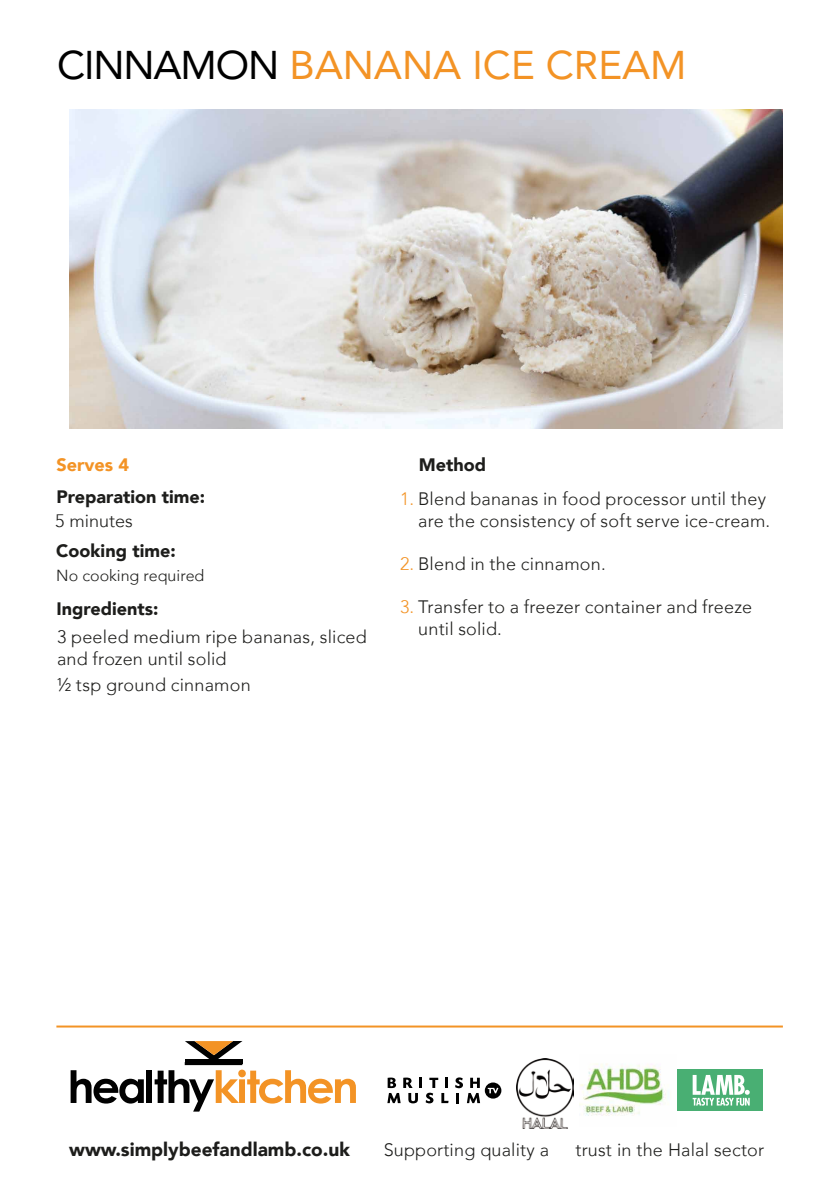
<style>
.page{position:relative;width:840px;height:1191px;background:#fff}
.page>*{position:absolute;margin:0;border:0;box-sizing:border-box;transform-origin:0 0}
.t1{font:40px "Avenir";color:#f39325}
.t2{font:900 19px "Avenir";color:#1d1d1b}
.t3{font:300 18px/22px "Avenir";letter-spacing:.01em;color:#1d1d1b}
.t4{font:900 18px "Avenir";color:#1d1d1b}
.t5{font:900 18px "Avenir";color:#f39325}
.t6{font:300 16px "Avenir";color:#1d1d1b}
.s1{color:#000}
.s2{color:#f39325}
</style>
<div class="page">
<svg style="left:71px;top:1070px;width:73px;height:33px"></svg>
<div style="left:146px;top:1070px;width:6px;height:33px;background:#010101"></div>
<svg style="left:154px;top:1041px;width:202px;height:70px"></svg>
<img style="left:516px;top:1058px;width:57px;height:70px">
<div style="left:676px;top:1069px;width:86px;height:42px;background:#49af73"></div>
<svg style="left:692px;top:1075px;width:57px;height:30px"></svg>
<img style="left:579px;top:1063px;width:90px;height:53px">
<svg style="left:387px;top:1077px;width:61px;height:26px"></svg>
<svg style="left:455px;top:1077px;width:25px;height:26px"></svg>
<svg style="left:484px;top:1082px;width:17px;height:16px"></svg>
<svg style="left:487px;top:1087px;width:11px;height:6px"></svg>
<hr style="left:56px;top:1025px;width:726px;height:2px;background:#f39325">
<img style="left:69px;top:109px;width:713px;height:319px">
<h1 class="t1" style="left:57px;top:33px;width:630px"><span class="s1">CINNAMON</span> BANANA ICE CREAM</h1>
<p class="t5" style="left:56px;top:449px;width:74px">Serves 4</p>
<p class="t4" style="left:56px;top:481px;width:150px">Preparation time:</p>
<p class="t3" style="left:55px;top:510px;width:79px">5 minutes</p>
<p class="t4" style="left:56px;top:535px;width:121px">Cooking time:</p>
<p class="t6" style="left:56px;top:566px;width:149px">No cooking required</p>
<p class="t4" style="left:56px;top:593px;width:104px">Ingredients:</p>
<p class="t3" style="left:57px;top:625px;width:311px">3 peeled medium ripe bananas, sliced and frozen until solid</p>
<p class="t3" style="left:57px;top:673px;width:195px">½ tsp ground cinnamon</p>
<p class="t4" style="left:418px;top:449px;width:69px">Method</p>
<p class="t3" style="left:400px;top:488px;width:367px"><span class="s2">1.</span> Blend bananas in food processor until they</p>
<p class="t3" style="left:418px;top:509px;width:353px">are the consistency of soft serve ice-cream.</p>
<p class="t3" style="left:400px;top:553px;width:207px"><span class="s2">2.</span> Blend in the cinnamon.</p>
<p class="t3" style="left:400px;top:596px;width:353px"><span class="s2">3.</span> Transfer to a freezer container and freeze</p>
<p class="t3" style="left:418px;top:617px;width:85px">until solid.</p>
<p class="t2" style="left:69px;top:1133px;width:282px">www.simplybeefandlamb.co.uk</p>
<p class="t3" style="left:383px;top:1139px;width:167px">Supporting quality a</p>
<p class="t3" style="left:575px;top:1139px;width:190px">trust in the Halal sector</p>
</div>
